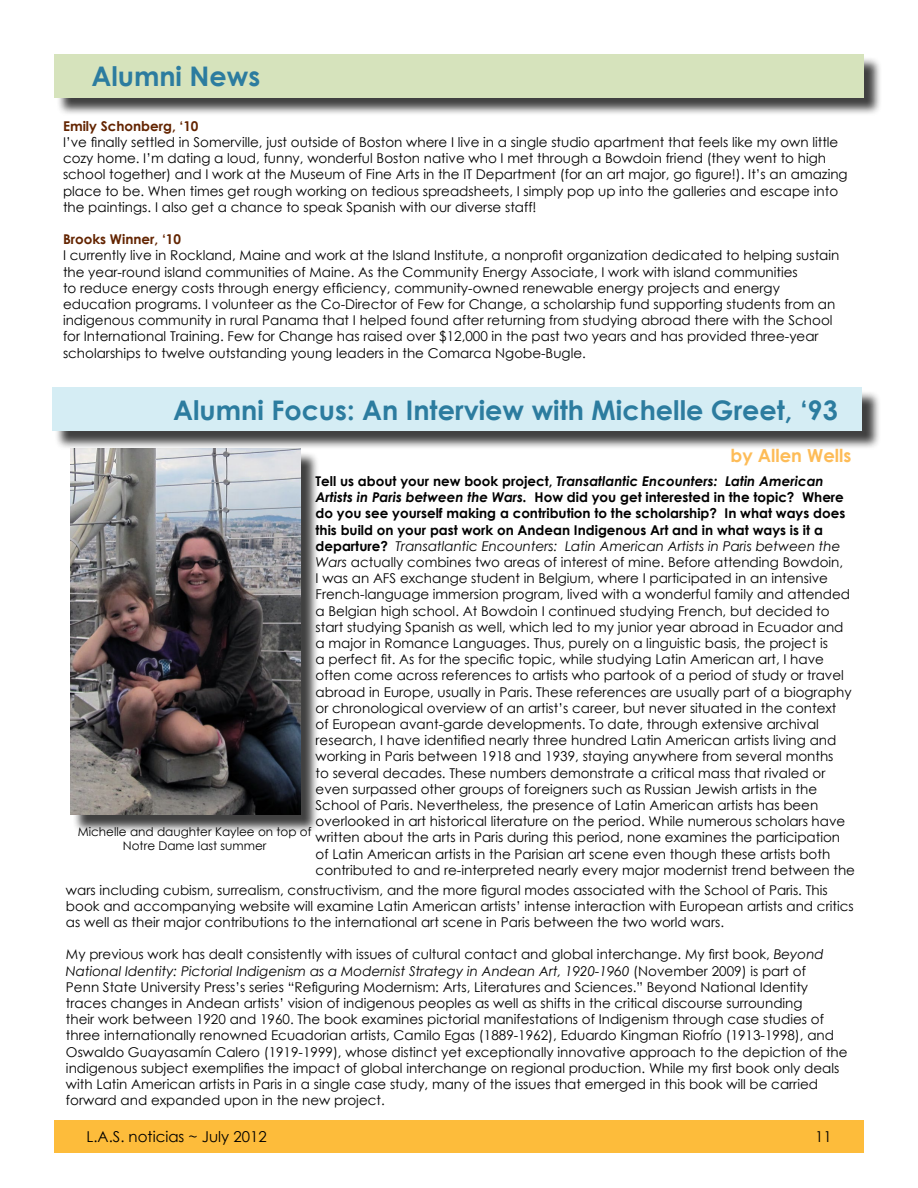
<style>
.page{position:relative;width:918px;height:1188px;background:#fff}
.page>*{position:absolute;margin:0;border:0;box-sizing:border-box;transform-origin:0 0}
.t1{font:700 27px "Century Gothic";color:#2c7c9f}
.t2{font:700 18px "Century Gothic";color:#fdbc58}
.t3{font:15px "Century Gothic";color:#000}
.t4{font:13.5px/16.2px "Century Gothic";color:#000}
.t5{font:700 13.5px "Century Gothic";color:#632400}
.t6{font:12px/14.4px "Century Gothic";color:#000;text-align:center}
.s1{font-weight:700}
.s2{font-weight:700;font-style:italic}
.s3{font-style:italic}
</style>
<div class="page">
<div style="left:72px;top:451px;width:247px;height:382px;background:#000;opacity:.75"></div>
<img style="left:70px;top:450px;width:230px;height:365px">
<div style="left:56px;top:56px;width:827px;height:60px;background:#000;opacity:.75"></div>
<div style="left:54px;top:54px;width:810px;height:43px;background:#d6e3bc"></div>
<div style="left:54px;top:390px;width:827px;height:60px;background:#000;opacity:.75"></div>
<div style="left:52px;top:388px;width:810px;height:43px;background:#d5edf4"></div>
<div style="left:54px;top:1120px;width:810px;height:32px;background:#fdbc3b"></div>
<h1 class="t1" style="left:91px;top:55px;width:171px">Alumni News</h1>
<p class="t5" style="left:63px;top:116px;width:137px">Emily Schonberg, ‘10</p>
<p class="t4" style="left:63px;top:134px;width:786px">I’ve finally settled in Somerville, just outside of Boston where I live in a single studio apartment that feels like my own little cozy home. I’m dating a loud, funny, wonderful Boston native who I met through a Bowdoin friend (they went to high school together) and I work at the Museum of Fine Arts in the IT Department (for an art major, go figure!). It’s an amazing place to be. When times get rough working on tedious spreadsheets, I simply pop up into the galleries and escape into the paintings. I also get a chance to speak Spanish with our diverse staff!</p>
<p class="t5" style="left:63px;top:229px;width:119px">Brooks Winner, ‘10</p>
<p class="t4" style="left:63px;top:247px;width:778px">I currently live in Rockland, Maine and work at the Island Institute, a nonprofit organization dedicated to helping sustain the year-round island communities of Maine. As the Community Energy Associate, I work with island communities<br>to reduce energy costs through energy efficiency, community-owned renewable energy projects and energy education programs. I volunteer as the Co-Director of Few for Change, a scholarship fund supporting students from an indigenous community in rural Panama that I helped found after returning from studying abroad there with the School for International Training. Few for Change has raised over $12,000 in the past two years and has provided three-year scholarships to twelve outstanding young leaders in the Comarca Ngobe-Bugle.</p>
<h1 class="t1" style="left:173px;top:389px;width:666px">Alumni Focus: An Interview with Michelle Greet, ‘93</h1>
<h2 class="t2" style="left:730px;top:442px;width:122px">by Allen Wells</h2>
<p class="t4" style="left:316px;top:473px;width:541px"><span class="s1">Tell us about your new book project,</span> <span class="s2">Transatlantic Encounters: Latin American Artists in Paris between the Wars.</span> <span class="s1">How did you get interested in the topic? Where do you see yourself making a contribution to the scholarship? In what ways does this build on your past work on Andean Indigenous Art and in what ways is it a departure?</span> <span class="s3">Transatlantic Encounters: Latin American Artists in Paris between the Wars</span> actually combines two areas of interest of mine. Before attending Bowdoin,<br>I was an AFS exchange student in Belgium, where I participated in an intensive French-language immersion program, lived with a wonderful family and attended a Belgian high school. At Bowdoin I continued studying French, but decided to start studying Spanish as well, which led to my junior year abroad in Ecuador and a major in Romance Languages. Thus, purely on a linguistic basis, the project is<br>a perfect fit. As for the specific topic, while studying Latin American art, I have often come across references to artists who partook of a period of study or travel abroad in Europe, usually in Paris. These references are usually part of a biography or chronological overview of an artist’s career, but never situated in the context<br>of European avant-garde developments. To date, through extensive archival research, I have identified nearly three hundred Latin American artists living and working in Paris between 1918 and 1939, staying anywhere from several months<br>to several decades. These numbers demonstrate a critical mass that rivaled or even surpassed other groups of foreigners such as Russian Jewish artists in the School of Paris. Nevertheless, the presence of Latin American artists has been overlooked in art historical literature on the period. While numerous scholars have written about the arts in Paris during this period, none examines the participation of Latin American artists in the Parisian art scene even though these artists both contributed to and re-interpreted nearly every major modernist trend between the</p>
<p class="t4" style="left:66px;top:881px;width:789px">wars including cubism, surrealism, constructivism, and the more figural modes associated with the School of Paris. This book and accompanying website will examine Latin American artists’ intense interaction with European artists and critics as well as their major contributions to the international art scene in Paris between the two world wars.</p>
<p class="t4" style="left:66px;top:946px;width:783px">My previous work has dealt consistently with issues of cultural contact and global interchange. My first book, <span class="s3">Beyond National Identity: Pictorial Indigenism as a Modernist Strategy in Andean Art, 1920-1960</span> (November 2009) is part of<br>Penn State University Press’s series “Refiguring Modernism: Arts, Literatures and Sciences.” Beyond National Identity traces changes in Andean artists’ vision of indigenous peoples as well as shifts in the critical discourse surrounding<br>their work between 1920 and 1960. The book examines pictorial manifestations of Indigenism through case studies of three internationally renowned Ecuadorian artists, Camilo Egas (1889-1962), Eduardo Kingman Riofrío (1913-1998), and Oswaldo Guayasamín Calero (1919-1999), whose distinct yet exceptionally innovative approach to the depiction of the indigenous subject exemplifies the impact of global interchange on regional production. While my first book only deals with Latin American artists in Paris in a single case study, many of the issues that emerged in this book will be carried forward and expanded upon in the new project.</p>
<p class="t6" style="left:78px;top:824px;width:235px">Michelle and daughter Kaylee on top of<br>Notre Dame last summer</p>
<p class="t3" style="left:83px;top:1126px;width:189px">L.A.S. noticias ~ June 2012</p>
<p class="t3" style="left:87px;top:1126px;width:182px">L.A.S. noticias ~ July 2012</p>
<p class="t3" style="left:815px;top:1126px;width:18px">11</p>
<p class="t3" style="left:79px;top:1126px;width:18px">11</p>
</div>
